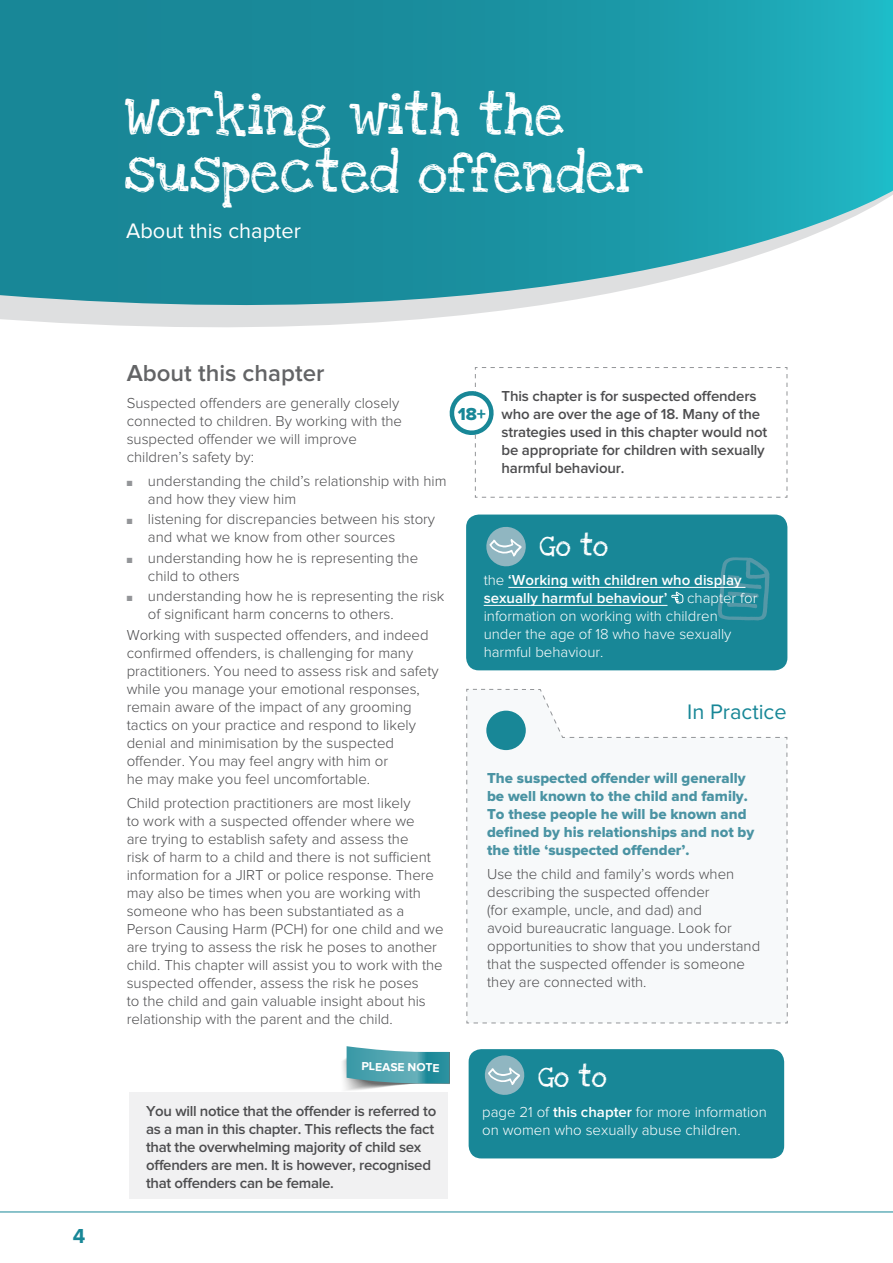
<style>
.page{position:relative;width:893px;height:1263px;background:#fff}
.page>*{position:absolute;margin:0;border:0;box-sizing:border-box;transform-origin:0 0}
.t1{font:42px/57px "Love Ya Like A Sister";letter-spacing:.01em;color:#fff}
.t2{font:600 24px "Proxima Nova";color:#636466}
.t3{font:21.75px "Proxima Nova";color:#fff}
.t4{font:21.75px "Proxima Nova";color:#188797}
.t5{font:21.75px "Love Ya Like A Sister";color:#fff}
.t6{font:700 21px "Proxima Nova";color:#188797}
.t7{font:18px "Proxima Nova Extrabld";color:#188797}
.t8{font:300 15px/18px "Proxima Nova";color:#4d4d4f}
.t9{font:600 15px/18px "Proxima Nova";letter-spacing:-.02em;color:#4d4d4f}
.t10{font:300 15px/18px "Proxima Nova";color:#fff}
.t11{font:15px/18px "Proxima Nova Extrabld";color:#4a93a3}
.t12{font:600 15px/18px "Proxima Nova";color:#fff}
.t13{font:700 12px "Proxima Nova";color:#fff}
.s1{color:#939598}
.s2{font-weight:300}
.s3{font-weight:600}
</style>
<div class="page">
<hr style="left:0;top:1212px;width:893px;height:1px;background:#188797">
<div style="left:129px;top:1092px;width:319px;height:107px;background:#f1f1f2"></div>
<svg style="left:0;top:0;width:893px;height:328px;background:#39a0ad"></svg>
<svg style="left:342px;top:1046px;width:107px;height:45px"></svg>
<svg style="left:474px;top:1023px;width:307px;height:1px"></svg>
<svg style="left:466px;top:689px;width:322px;height:334px"></svg>
<div style="left:466px;top:514px;width:321px;height:156px;background:#188797;border-radius:13px"></div>
<svg style="left:718px;top:557px;width:51px;height:63px"></svg>
<hr style="left:508px;top:587px;width:237px;height:1px;background:#fff">
<hr style="left:484px;top:605px;width:183px;height:1px;background:#fff">
<svg style="left:671px;top:586px;width:13px;height:18px"></svg>
<svg style="left:486px;top:527px;width:40px;height:40px"></svg>
<div style="left:486px;top:711px;width:40px;height:39px;background:#188797;border-radius:50%"></div>
<svg style="left:449px;top:367px;width:339px;height:131px"></svg>
<div style="left:469px;top:1049px;width:315px;height:109px;background:#188797;border-radius:13px"></div>
<svg style="left:484px;top:1055px;width:41px;height:40px"></svg>
<p class="t1" style="left:125px;top:89px;width:521px">Working with the suspected offender</p>
<p class="t3" style="left:126px;top:221px;width:176px">About this chapter</p>
<h3 class="t6" style="left:73px;top:1227px;width:14px">4</h3>
<h2 class="t2" style="left:127px;top:362px;width:199px">About this chapter</h2>
<p class="t8" style="left:127px;top:395px;width:277px">Suspected offenders are generally closely connected to children. By working with the suspected offender we will improve children’s safety by:</p>
<p class="t8" style="left:148px;top:473px;width:300px;text-indent:-21px"><span class="s1">■</span> understanding the child’s relationship with him and how they view him</p>
<p class="t8" style="left:148px;top:511px;width:289px;text-indent:-21px"><span class="s1">■</span> listening for discrepancies between his story and what we know from other sources</p>
<p class="t8" style="left:148px;top:549px;width:272px;text-indent:-21px"><span class="s1">■</span> understanding how he is representing the child to others</p>
<p class="t8" style="left:127px;top:587px;width:319px"><span class="s1">■</span> understanding how he is representing the risk</p>
<p class="t8" style="left:127px;top:605px;width:303px;line-height:20.1px;text-indent:21px">of significant harm concerns to others.<br>Working with suspected offenders, and indeed</p>
<p class="t8" style="left:127px;top:644px;width:314px">confirmed offenders, is challenging for many practitioners. You need to assess risk and safety while you manage your emotional responses, remain aware of the impact of any grooming tactics on your practice and respond to likely denial and minimisation by the suspected offender. You may feel angry with him or<br>he may make you feel uncomfortable.</p>
<p class="t8" style="left:127px;top:795px;width:318px">Child protection practitioners are most likely<br>to work with a suspected offender where we<br>are trying to establish safety and assess the<br>risk of harm to a child and there is not sufficient information for a JIRT or police response. There may also be times when you are working with someone who has been substantiated as a Person Causing Harm (PCH) for one child and we are trying to assess the risk he poses to another child. This chapter will assist you to work with the suspected offender, assess the risk he poses<br>to the child and gain valuable insight about his relationship with the parent and the child.</p>
<p class="t13" style="left:362px;top:1061px;width:80px;rotate:1deg">PLEASE NOTE</p>
<p class="t9" style="left:146px;top:1102px;width:292px">You will notice that the offender is referred to as a man in this chapter. This reflects the fact that the overwhelming majority of child sex offenders are men. It is however, recognised that offenders can be female.</p>
<p class="t7" style="left:458px;top:405px;width:30px">18+</p>
<p class="t9" style="left:501px;top:388px;width:267px">This chapter is for suspected offenders who are over the age of 18. Many of the strategies used in this chapter would not be appropriate for children with sexually harmful behaviour.</p>
<p class="t5" style="left:540px;top:527px;width:70px">Go to</p>
<p class="t12" style="left:484px;top:572px;width:259px"><span class="s2">the</span> ‘Working with children who display sexually harmful behaviour’</p>
<p class="t10" style="left:484px;top:590px;width:275px;text-indent:203px">chapter for information on working with children under the age of 18 who have sexually harmful behaviour.</p>
<p class="t4" style="left:687px;top:702px;width:101px">In Practice</p>
<p class="t11" style="left:487px;top:770px;width:269px">The suspected offender will generally be well known to the child and family.<br>To these people he will be known and defined by his relationships and not by the title ‘suspected offender’.</p>
<p class="t8" style="left:487px;top:866px;width:275px">Use the child and family’s words when describing the suspected offender<br>(for example, uncle, and dad) and<br>avoid bureaucratic language. Look for opportunities to show that you understand that the suspected offender is someone they are connected with.</p>
<p class="t5" style="left:538px;top:1058px;width:70px">Go to</p>
<p class="t10" style="left:482px;top:1103px;width:286px">page 21 of <span class="s3">this chapter</span> for more information on women who sexually abuse children.</p>
</div>
